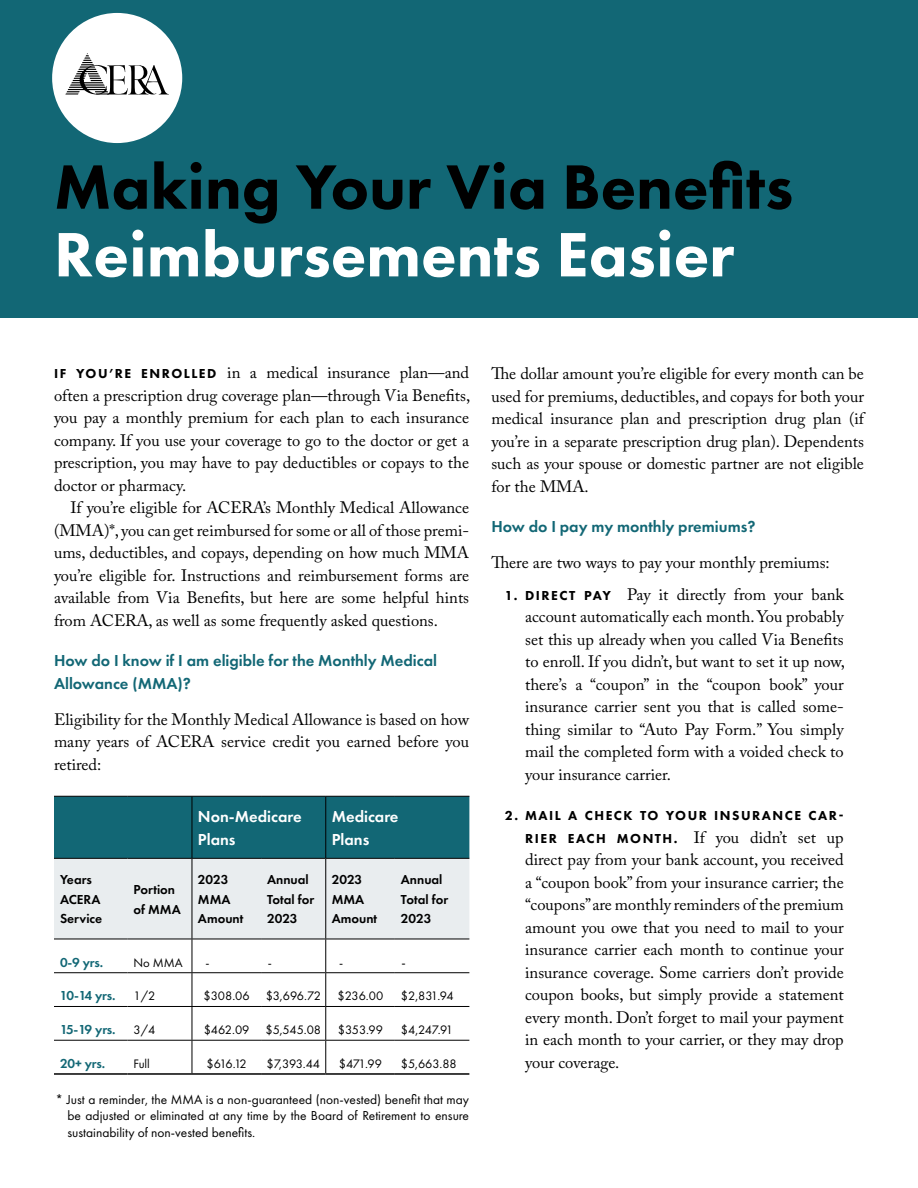
<style>
.page{position:relative;width:918px;height:1188px;background:#fff}
.page>*{position:absolute;margin:0;border:0;box-sizing:border-box;transform-origin:0 0}
.t1{font:800 64.95px "Futura PT";color:#000}
.t2{font:800 64.95px "Futura PT";color:#fff}
.t3{font:16.5px/22.5px "Adobe Caslon Pro";color:#000;text-align:justify}
.t4{font:600 16.5px/22.5px "Futura PT";color:#126775}
.t5{font:600 16.5px/22.5px "Futura PT";color:#fff}
.t6{font:13.5px/16.5px "Futura PT";color:#000;text-align:justify}
.t7{font:600 13.5px/19.5px "Futura PT";color:#000}
.t8{font:600 13.5px "Futura PT";letter-spacing:-.02em;color:#126775}
.t9{font:800 13.5px "Futura PT";letter-spacing:.11em;color:#000}
.t10{font:12.75px "Futura PT";color:#000}
.s1{font-family:"Futura PT";font-weight:800;font-size:13.5px}
</style>
<div class="page">
<div style="left:0;top:0;width:918px;height:318px;background:#126775"></div>
<div style="left:52px;top:13px;width:130px;height:130px;background:#fff;border-radius:50%"></div>
<svg style="left:65px;top:53px;width:104px;height:42px"></svg>
<svg style="left:54px;top:797px;width:415px;height:142px;background:#8bb2b9"></svg>
<hr style="left:127px;top:796px;width:65px;height:1px;background:#000">
<hr style="left:127px;top:858px;width:65px;height:1px;background:#000">
<hr style="left:54px;top:796px;width:73px;height:1px;background:#000">
<hr style="left:192px;top:797px;width:1px;height:61px;background:#000">
<hr style="left:192px;top:796px;width:69px;height:1px;background:#000">
<hr style="left:261px;top:796px;width:65px;height:1px;background:#000">
<hr style="left:325px;top:797px;width:1px;height:61px;background:#000">
<hr style="left:326px;top:796px;width:69px;height:1px;background:#000">
<hr style="left:395px;top:796px;width:74px;height:1px;background:#000">
<hr style="left:54px;top:858px;width:73px;height:1px;background:#000">
<hr style="left:192px;top:859px;width:1px;height:80px;background:#000">
<hr style="left:192px;top:858px;width:69px;height:1px;background:#000">
<hr style="left:261px;top:858px;width:65px;height:1px;background:#000">
<hr style="left:325px;top:859px;width:1px;height:80px;background:#000">
<hr style="left:326px;top:858px;width:69px;height:1px;background:#000">
<hr style="left:395px;top:858px;width:74px;height:1px;background:#000">
<hr style="left:54px;top:939px;width:73px;height:1px;background:#000">
<hr style="left:127px;top:939px;width:65px;height:1px;background:#000">
<hr style="left:192px;top:939px;width:1px;height:33px;background:#000">
<hr style="left:192px;top:939px;width:69px;height:1px;background:#000">
<hr style="left:261px;top:939px;width:65px;height:1px;background:#000">
<hr style="left:325px;top:939px;width:1px;height:33px;background:#000">
<hr style="left:326px;top:939px;width:69px;height:1px;background:#000">
<hr style="left:395px;top:939px;width:74px;height:1px;background:#000">
<hr style="left:54px;top:972px;width:73px;height:1px;background:#000">
<hr style="left:127px;top:972px;width:65px;height:1px;background:#000">
<hr style="left:192px;top:973px;width:1px;height:33px;background:#000">
<hr style="left:192px;top:972px;width:69px;height:1px;background:#000">
<hr style="left:261px;top:972px;width:65px;height:1px;background:#000">
<hr style="left:325px;top:973px;width:1px;height:33px;background:#000">
<hr style="left:326px;top:972px;width:69px;height:1px;background:#000">
<hr style="left:395px;top:972px;width:74px;height:1px;background:#000">
<hr style="left:54px;top:1006px;width:73px;height:1px;background:#000">
<hr style="left:127px;top:1006px;width:65px;height:1px;background:#000">
<hr style="left:192px;top:1007px;width:1px;height:33px;background:#000">
<hr style="left:192px;top:1006px;width:69px;height:1px;background:#000">
<hr style="left:261px;top:1006px;width:65px;height:1px;background:#000">
<hr style="left:325px;top:1007px;width:1px;height:33px;background:#000">
<hr style="left:326px;top:1006px;width:69px;height:1px;background:#000">
<hr style="left:395px;top:1006px;width:74px;height:1px;background:#000">
<hr style="left:54px;top:1040px;width:73px;height:1px;background:#000">
<hr style="left:54px;top:1073px;width:73px;height:2px;background:#000">
<hr style="left:127px;top:1040px;width:65px;height:1px;background:#000">
<hr style="left:127px;top:1073px;width:65px;height:2px;background:#000">
<hr style="left:192px;top:1041px;width:1px;height:32px;background:#000">
<hr style="left:192px;top:1040px;width:69px;height:1px;background:#000">
<hr style="left:192px;top:1073px;width:69px;height:2px;background:#000">
<hr style="left:261px;top:1040px;width:65px;height:1px;background:#000">
<hr style="left:261px;top:1073px;width:65px;height:2px;background:#000">
<hr style="left:325px;top:1041px;width:1px;height:32px;background:#000">
<hr style="left:326px;top:1040px;width:69px;height:1px;background:#000">
<hr style="left:326px;top:1073px;width:69px;height:2px;background:#000">
<hr style="left:395px;top:1040px;width:74px;height:1px;background:#000">
<hr style="left:395px;top:1073px;width:74px;height:2px;background:#000">
<h1 class="t1" style="left:54px;top:146px;width:741px">Making Your Via Benefits</h1>
<h1 class="t2" style="left:54px;top:214px;width:682px">Reimbursements Easier</h1>
<p class="t3" style="left:54px;top:361px;width:418px"><span class="s1">IF YOU’RE ENROLLED</span> in a medical insurance plan—and often a prescription drug coverage plan—through Via Benefits, you pay a monthly premium for each plan to each insurance company. If you use your coverage to go to the doctor or get a prescription, you may have to pay deductibles or copays to the doctor or pharmacy.</p>
<p class="t3" style="left:54px;top:496px;width:417px;text-indent:16px">If you’re eligible for ACERA’s Monthly Medical Allowance (MMA)*, you can get reimbursed for some or all of those premi&shy;ums, deductibles, and copays, depending on how much MMA you’re eligible for. Instructions and reimbursement forms are available from Via Benefits, but here are some helpful hints from ACERA, as well as some frequently asked questions.</p>
<p class="t4" style="left:54px;top:649px;width:385px">How do I know if I am eligible for the Monthly Medical<br>Allowance (MMA)?</p>
<p class="t3" style="left:54px;top:708px;width:417px">Eligibility for the Monthly Medical Allowance is based on how many years of ACERA service credit you earned before you retired:</p>
<p class="t5" style="left:198px;top:805px;width:105px">Non-Medicare<br>Plans</p>
<p class="t5" style="left:332px;top:805px;width:68px">Medicare<br>Plans</p>
<p class="t7" style="left:60px;top:870px;width:44px">Years<br>ACERA<br>Service</p>
<p class="t7" style="left:133px;top:880px;width:49px">Portion of MMA</p>
<p class="t7" style="left:198px;top:870px;width:47px">2023<br>MMA<br>Amount</p>
<p class="t7" style="left:267px;top:870px;width:49px">Annual<br>Total for<br>2023</p>
<p class="t7" style="left:332px;top:870px;width:47px">2023<br>MMA<br>Amount</p>
<p class="t7" style="left:401px;top:870px;width:49px">Annual<br>Total for<br>2023</p>
<p class="t8" style="left:60px;top:954px;width:45px">0-9 yrs.</p>
<p class="t10" style="left:133px;top:955px;width:51px">No MMA</p>
<p class="t10" style="left:205px;top:955px;width:6px">-</p>
<p class="t10" style="left:268px;top:955px;width:6px">-</p>
<p class="t10" style="left:339px;top:955px;width:6px">-</p>
<p class="t6" style="left:402px;top:954px;width:6px">-</p>
<p class="t8" style="left:60px;top:988px;width:57px">10-14 yrs.</p>
<p class="t10" style="left:133px;top:989px;width:24px">1/2</p>
<p class="t10" style="left:203px;top:989px;width:119px">$308.06 $3,696.72</p>
<p class="t10" style="left:337px;top:989px;width:47px">$236.00</p>
<p class="t10" style="left:401px;top:989px;width:54px">$2,831.94</p>
<p class="t8" style="left:60px;top:1021px;width:57px">15-19 yrs.</p>
<p class="t10" style="left:133px;top:1022px;width:24px">3/4</p>
<p class="t10" style="left:204px;top:1022px;width:119px">$462.09 $5,545.08</p>
<p class="t10" style="left:338px;top:1022px;width:47px">$353.99</p>
<p class="t10" style="left:401px;top:1022px;width:54px">$4,247.91</p>
<p class="t8" style="left:60px;top:1055px;width:47px">20+ yrs.</p>
<p class="t10" style="left:133px;top:1056px;width:18px">Full</p>
<p class="t10" style="left:207px;top:1056px;width:42px">$616.12</p>
<p class="t10" style="left:266px;top:1056px;width:55px">$7,393.44</p>
<p class="t10" style="left:339px;top:1056px;width:45px">$471.99</p>
<p class="t10" style="left:401px;top:1056px;width:57px">$5,663.88</p>
<p class="t6" style="left:68px;top:1091px;width:403px;text-indent:-12px">* Just a reminder, the MMA is a non-guaranteed (non-vested) benefit that may be adjusted or eliminated at any time by the Board of Retirement to ensure sustainability of non-vested benefits.</p>
<p class="t3" style="left:491px;top:362px;width:374px">The dollar amount you’re eligible for every month can be used for premiums, deductibles, and copays for both your medical insurance plan and prescription drug plan (if you’re in a separate prescription drug plan). Dependents such as your spouse or domestic partner are not eligible for the MMA.</p>
<p class="t4" style="left:491px;top:515px;width:266px">How do I pay my monthly premiums?</p>
<p class="t3" style="left:491px;top:551px;width:340px">There are two ways to pay your monthly premiums:</p>
<p class="t3" style="left:525px;top:583px;width:321px;text-indent:-20px"><span class="s1">1. DIRECT PAY</span> Pay it directly from your bank account automatically each month. You probably set this up already when you called Via Benefits to enroll. If you didn’t, but want to set it up now, there’s a “coupon” in the “coupon book” your insurance carrier sent you that is called some&shy;thing similar to “Auto Pay Form.” You simply mail the completed form with a voided check to your insurance carrier.</p>
<p class="t9" style="left:505px;top:807px;width:340px">2. MAIL A CHECK TO YOUR INSURANCE CAR-</p>
<p class="t3" style="left:525px;top:826px;width:320px"><span class="s1">RIER EACH MONTH.</span> If you didn’t set up direct pay from your bank account, you received a “coupon book” from your insurance carrier; the “coupons” are monthly reminders of the premium amount you owe that you need to mail to your insurance carrier each month to continue your insurance coverage. Some carriers don’t provide coupon books, but simply provide a statement every month. Don’t forget to mail your payment in each month to your carrier, or they may drop your coverage.</p>
</div>
